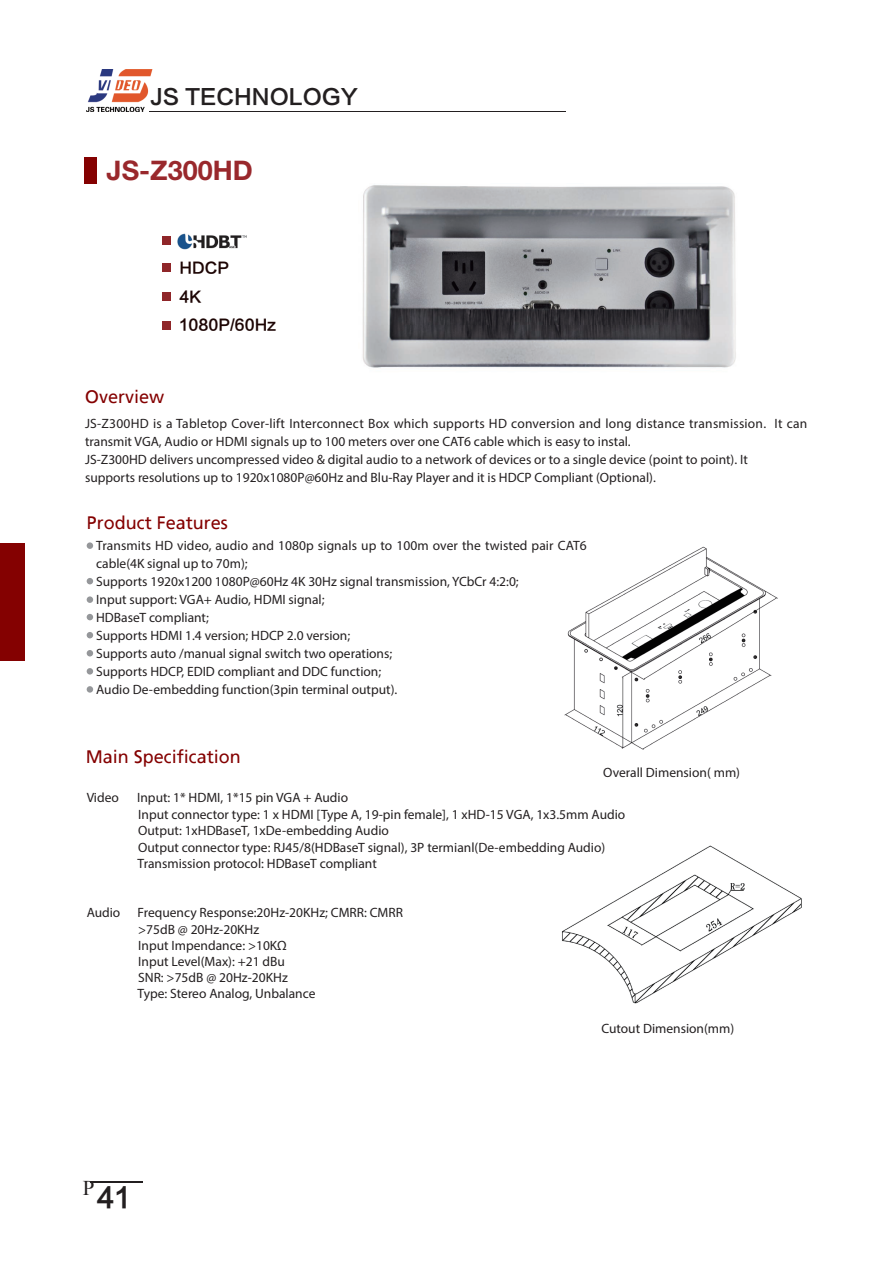
<style>
.page{position:relative;width:893px;height:1263px;background:#fff}
.page>*{position:absolute;margin:0;border:0;box-sizing:border-box;transform-origin:0 0}
.t1{font:700 27px "Helvetica Neue LT Std";color:#99282c}
.t2{font:27px "FZLTZHK GBK1 0";color:#231f20}
.t3{font:21px "FZLTZHK GBK1 0";color:#231f20}
.t4{font:18px "Frutiger Linotype";color:#840101}
.t5{font:15px/28.5px "FZLTZHK GBK1 0";color:#1d0504}
.t6{font:13.5px/18px "Myriad Pro";color:#231f20}
</style>
<div class="page">
<img style="left:87px;top:69px;width:66px;height:43px">
<hr style="left:149px;top:111px;width:416px;height:1px;background:#231f20">
<img style="left:362px;top:185px;width:374px;height:183px">
<img style="left:564px;top:546px;width:214px;height:204px">
<img style="left:562px;top:845px;width:240px;height:159px">
<hr style="left:90px;top:1181px;width:53px;height:2px;background:#231f20">
<div style="left:85px;top:158px;width:12px;height:26px;background:#840101"></div>
<div style="left:162px;top:236px;width:9px;height:8px;background:#8f2629"></div>
<div style="left:162px;top:263px;width:9px;height:9px;background:#8f2629"></div>
<div style="left:162px;top:292px;width:9px;height:9px;background:#8f2629"></div>
<div style="left:162px;top:322px;width:9px;height:8px;background:#8f2629"></div>
<img style="left:177px;top:233px;width:70px;height:17px">
<div style="left:87px;top:542px;width:6px;height:7px;background:#95979a;border-radius:50%"></div>
<svg style="left:87px;top:578px;width:6px;height:6px"></svg>
<div style="left:87px;top:596px;width:6px;height:7px;background:#95979a;border-radius:50%"></div>
<svg style="left:87px;top:614px;width:6px;height:6px"></svg>
<svg style="left:87px;top:632px;width:6px;height:6px"></svg>
<svg style="left:87px;top:650px;width:6px;height:6px"></svg>
<div style="left:87px;top:686px;width:6px;height:7px;background:#95979a;border-radius:50%"></div>
<svg style="left:87px;top:668px;width:6px;height:6px"></svg>
<div style="left:0;top:543px;width:25px;height:118px;background:#840101"></div>
<h2 class="t3" style="left:150px;top:85px;width:209px">JS TECHNOLOGY</h2>
<h1 class="t1" style="left:107px;top:154px;width:148px">JS-Z300HD</h1>
<p class="t5" style="left:180px;top:254px;width:98px">HDCP<br>4K<br>1080P/60Hz</p>
<h3 class="t4" style="left:85px;top:385px;width:81px">Overview</h3>
<p class="t6" style="left:85px;top:414px;width:724px">JS-Z300HD is a Tabletop Cover-lift Interconnect Box which supports HD conversion and long distance transmission. It can transmit VGA, Audio or HDMI signals up to 100 meters over one CAT6 cable which is easy to instal.<br>JS-Z300HD delivers uncompressed video &amp; digital audio to a network of devices or to a single device (point to point). It<br>supports resolutions up to 1920x1080P@60Hz and Blu-Ray Player and it is HDCP Compliant (Optional).</p>
<h3 class="t4" style="left:87px;top:512px;width:143px">Product Features</h3>
<p class="t6" style="left:96px;top:536px;width:492px">Transmits HD video, audio and 1080p signals up to 100m over the twisted pair CAT6 cable(4K signal up to 70m);<br>Supports 1920x1200 1080P@60Hz 4K 30Hz signal transmission, YCbCr 4:2:0;<br>Input support: VGA+ Audio, HDMI signal;<br>HDBaseT compliant;<br>Supports HDMI 1.4 version; HDCP 2.0 version;<br>Supports auto /manual signal switch two operations;<br>Supports HDCP, EDID compliant and DDC function;<br>Audio De-embedding function(3pin terminal output).</p>
<h3 class="t4" style="left:86px;top:746px;width:157px">Main Specification</h3>
<p class="t6" style="left:87px;top:789px;width:34px">Video</p>
<p class="t6" style="left:137px;top:789px;width:490px;line-height:16.5px">Input: 1* HDMI, 1*15 pin VGA + Audio<br>Input connector type: 1 x HDMI [Type A, 19-pin female], 1 xHD-15 VGA, 1x3.5mm Audio Output: 1xHDBaseT, 1xDe-embedding Audio<br>Output connector type: RJ45/8(HDBaseT signal), 3P termianl(De-embedding Audio)<br>Transmission protocol: HDBaseT compliant</p>
<p class="t6" style="left:87px;top:903px;width:35px">Audio</p>
<p class="t6" style="left:138px;top:904px;width:267px;line-height:16.2px">Frequency Response:20Hz-20KHz; CMRR: CMRR &gt;75dB @ 20Hz-20KHz<br>Input Impendance: &gt;10KΩ<br>Input Level(Max): +21 dBu<br>SNR: &gt;75dB @ 20Hz-20KHz<br>Type: Stereo Analog, Unbalance</p>
<p class="t6" style="left:603px;top:763px;width:138px">Overall Dimension( mm)</p>
<h1 class="t2" style="left:83px;top:1183px;width:50px"><sup>P</sup>41</h1>
<p class="t6" style="left:601px;top:1019px;width:134px">Cutout Dimension(mm)</p>
</div>
